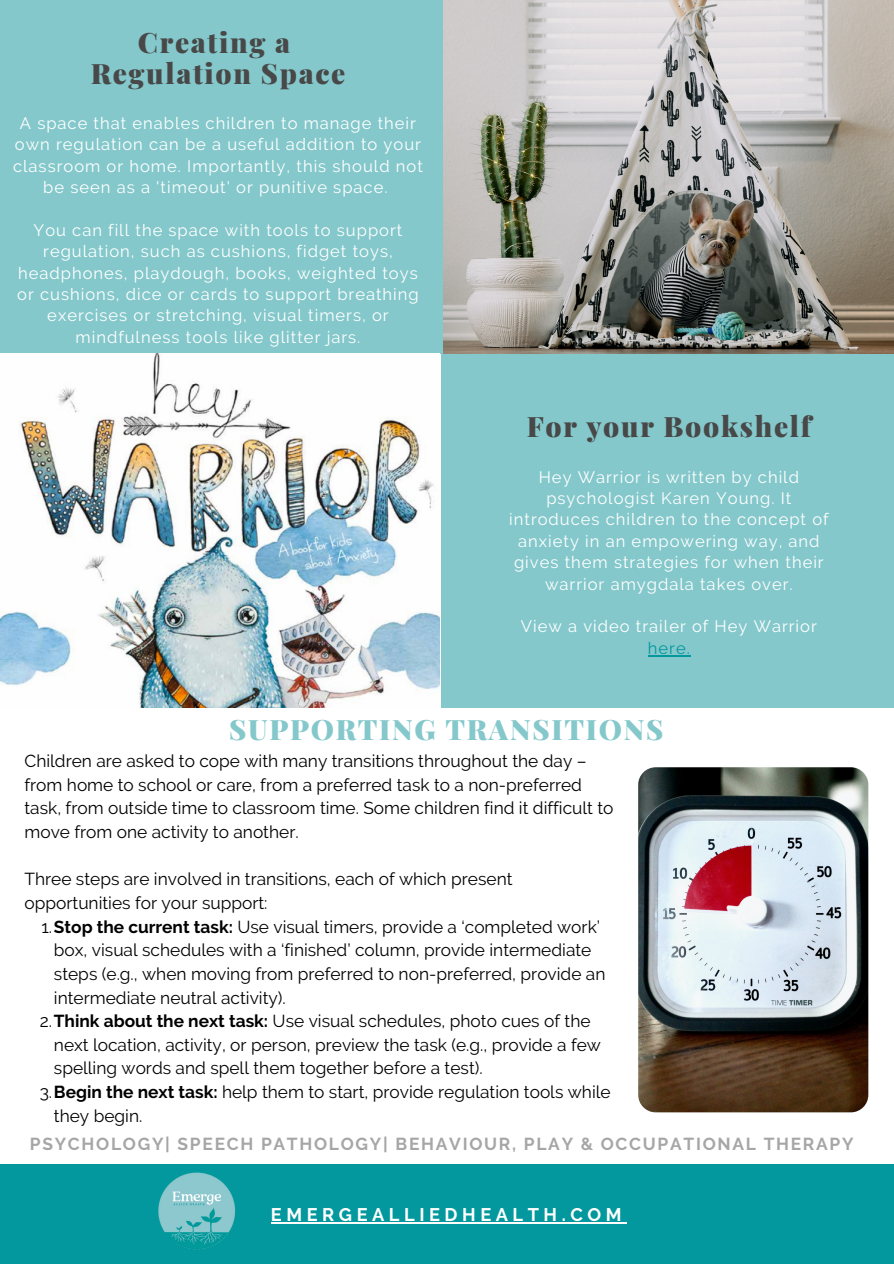
<style>
.page{position:relative;width:894px;height:1264px;background:#fff}
.page>*{position:absolute;margin:0;border:0;box-sizing:border-box;transform-origin:0 0}
.t1{font:900 28.2px "Playfair Display";letter-spacing:.06em;color:#484848}
.t2{font:900 28.2px "Playfair Display";letter-spacing:.06em;color:#84c8cb}
.t3{font:700 18.15px "Raleway";letter-spacing:.25em;color:#fff}
.t4{font:700 17.4px "Raleway";letter-spacing:.1em;color:#a6a6a6}
.t5{font:17.25px/23.7px "Raleway";color:#000}
.t6{font:16.5px/21.5px "Raleway";letter-spacing:.06em;color:#fff;text-align:center}
.s1{color:#03989e}
.s2{font-weight:700}
</style>
<div class="page">
<img style="left:443px;top:0;width:450px;height:353px">
<div style="left:0;top:0;width:443px;height:353px;background:#84c8cb"></div>
<div style="left:441px;top:353px;width:452px;height:354px;background:#84c8cb"></div>
<img style="left:0;top:354px;width:439px;height:353px">
<div style="left:0;top:1164px;width:893px;height:99px;background:#03989e"></div>
<img style="left:158px;top:1172px;width:78px;height:78px">
<img style="left:638px;top:767px;width:230px;height:345px;border-radius:17px">
<hr style="left:647px;top:655px;width:39px;height:1px;background:#03989e">
<hr style="left:271px;top:1222px;width:355px;height:1px;background:#fff">
<p class="t1" style="left:138px;top:23px;width:154px">Creating a</p>
<p class="t1" style="left:91px;top:53px;width:256px">Regulation Space</p>
<p class="t6" style="left:13px;top:112px;width:411px">A space that enables children to manage their own regulation can be a useful addition to your classroom or home. Importantly, this should not be seen as a 'timeout' or punitive space.</p>
<p class="t6" style="left:17px;top:219px;width:403px">You can fill the space with tools to support regulation, such as cushions, fidget toys, headphones, playdough, books, weighted toys or cushions, dice or cards to support breathing exercises or stretching, visual timers, or mindfulness tools like glitter jars.</p>
<p class="t1" style="left:526px;top:406px;width:286px">For your Bookshelf</p>
<p class="t6" style="left:509px;top:466px;width:321px">Hey Warrior is written by child psychologist Karen Young. It introduces children to the concept of anxiety in an empowering way, and gives them strategies for when their warrior amygdala takes over.</p>
<p class="t6" style="left:521px;top:616px;width:297px">View a video trailer of Hey Warrior <span class="s1">here.</span></p>
<p class="t2" style="left:229px;top:709px;width:435px">SUPPORTING TRANSITIONS</p>
<p class="t5" style="left:24px;top:749px;width:590px">Children are asked to cope with many transitions throughout the day – from home to school or care, from a preferred task to a non-preferred task, from outside time to classroom time. Some children find it difficult to move from one activity to another.</p>
<p class="t5" style="left:24px;top:867px;width:489px">Three steps are involved in transitions, each of which present opportunities for your support:</p>
<p class="t5" style="left:54px;top:914px;width:553px;text-indent:-12px">1.<span class="s2">Stop the current task:</span> Use visual timers, provide a ‘completed work’ box, visual schedules with a ‘finished’ column, provide intermediate steps (e.g., when moving from preferred to non-preferred, provide an intermediate neutral activity).</p>
<p class="t5" style="left:54px;top:1009px;width:548px;text-indent:-14px">2.<span class="s2">Think about the next task:</span> Use visual schedules, photo cues of the next location, activity, or person, preview the task (e.g., provide a few spelling words and spell them together before a test).</p>
<p class="t5" style="left:54px;top:1080px;width:558px;text-indent:-14px">3.<span class="s2">Begin the next task:</span> help them to start, provide regulation tools while they begin.</p>
<p class="t4" style="left:30px;top:1134px;width:825px">PSYCHOLOGY| SPEECH PATHOLOGY| BEHAVIOUR, PLAY &amp; OCCUPATIONAL THERAPY</p>
<p class="t3" style="left:271px;top:1204px;width:352px">EMERGEALLIEDHEALTH.COM</p>
</div>
